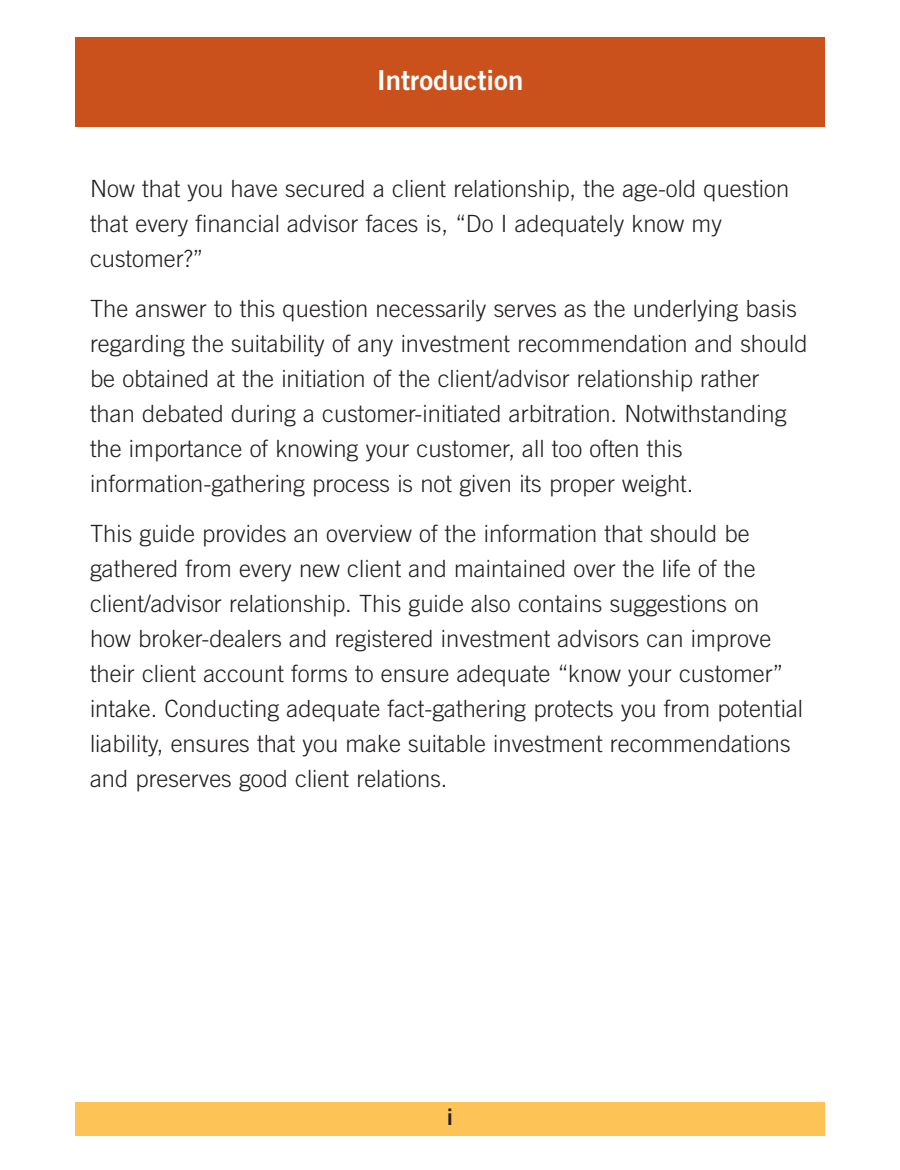
<style>
.page{position:relative;width:900px;height:1170px;background:#fff}
.page>*{position:absolute;margin:0;border:0;box-sizing:border-box;transform-origin:0 0}
.t1{font:27.5px "Trade Gothic Bold Two";color:#fff}
.t2{font:300 23.75px/35px "Trade Gothic";color:#231f20}
.t3{font:22.5px "Trade Gothic Bold Two";color:#231f20}
</style>
<div class="page">
<div style="left:75px;top:38px;width:750px;height:90px;background:#cb511c"></div>
<div style="left:75px;top:1102px;width:750px;height:34px;background:#fec357"></div>
<p class="t1" style="left:377px;top:70px;width:148px">Introduction</p>
<p class="t2" style="left:90px;top:173px;width:701px">Now that you have secured a client relationship, the age-old question that every financial advisor faces is, “Do I adequately know my customer?”</p>
<p class="t2" style="left:90px;top:293px;width:719px">The answer to this question necessarily serves as the underlying basis regarding the suitability of any investment recommendation and should be obtained at the initiation of the client/advisor relationship rather than debated during a customer-initiated arbitration. Notwithstanding the importance of knowing your customer, all too often this information-gathering process is not given its proper weight.</p>
<p class="t2" style="left:90px;top:518px;width:715px">This guide provides an overview of the information that should be gathered from every new client and maintained over the life of the client/advisor relationship. This guide also contains suggestions on how broker-dealers and registered investment advisors can improve their client account forms to ensure adequate “know your customer” intake. Conducting adequate fact-gathering protects you from potential liability, ensures that you make suitable investment recommendations and preserves good client relations.</p>
<p class="t3" style="left:447px;top:1109px;width:8px">i</p>
</div>
